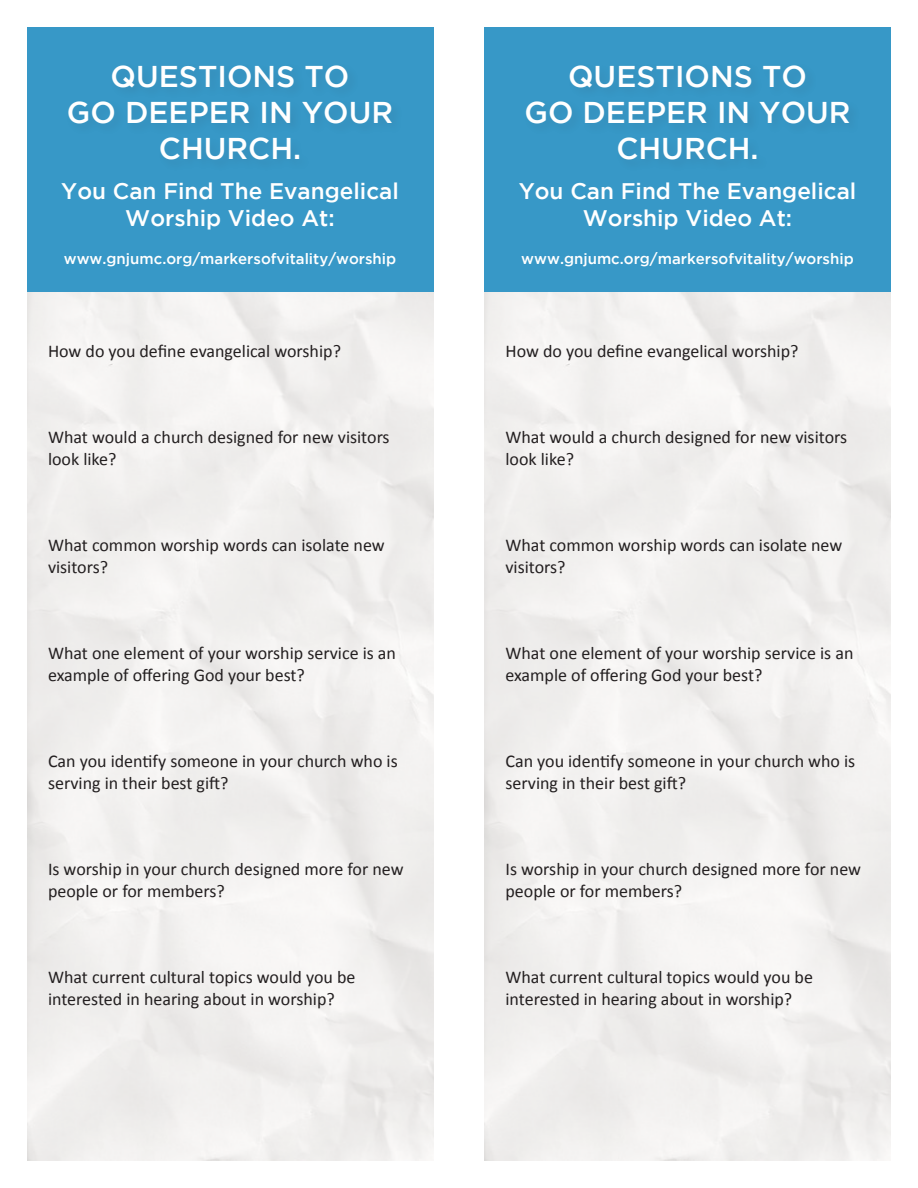
<style>
.page{position:relative;width:918px;height:1188px;background:#fff}
.page>*{position:absolute;margin:0;border:0;box-sizing:border-box;transform-origin:0 0}
.t1{font:500 30px/36px "Gotham";color:#fff;text-align:center}
.t2{font:500 22.5px "Gotham";color:#fff}
.t3{font:18px/21.6px "Calibri";color:#231f20}
.t4{font:500 15px "Gotham";color:#fff}
</style>
<div class="page">
<div style="left:484px;top:27px;width:407px;height:265px;background:#3798c7"></div>
<div style="left:27px;top:27px;width:406px;height:265px;background:#3798c7"></div>
<p class="t1" style="left:111px;top:58px;width:240px">QUESTIONS TO</p>
<p class="t1" style="left:67px;top:94px;width:328px">GO DEEPER IN YOUR<br>CHURCH.</p>
<p class="t2" style="left:61px;top:179px;width:339px">You Can Find The Evangelical</p>
<p class="t2" style="left:125px;top:206px;width:211px">Worship Video At:</p>
<p class="t4" style="left:64px;top:251px;width:334px">www.gnjumc.org/markersofvitality/worship</p>
<p class="t1" style="left:568px;top:58px;width:240px">QUESTIONS TO</p>
<p class="t1" style="left:524px;top:94px;width:328px">GO DEEPER IN YOUR<br>CHURCH.</p>
<p class="t2" style="left:519px;top:179px;width:339px">You Can Find The Evangelical</p>
<p class="t2" style="left:583px;top:206px;width:211px">Worship Video At:</p>
<p class="t4" style="left:521px;top:251px;width:334px">www.gnjumc.org/markersofvitality/worship</p>
<p class="t3" style="left:48px;top:340px;width:295px">How do you define evangelical worship?</p>
<p class="t3" style="left:506px;top:340px;width:295px">How do you define evangelical worship?</p>
<p class="t3" style="left:48px;top:426px;width:343px">What would a church designed for new visitors look like?</p>
<p class="t3" style="left:506px;top:426px;width:343px">What would a church designed for new visitors look like?</p>
<p class="t3" style="left:48px;top:534px;width:338px">What common worship words can isolate new visitors?</p>
<p class="t3" style="left:506px;top:534px;width:338px">What common worship words can isolate new visitors?</p>
<p class="t3" style="left:48px;top:642px;width:350px">What one element of your worship service is an example of offering God your best?</p>
<p class="t3" style="left:506px;top:642px;width:350px">What one element of your worship service is an example of offering God your best?</p>
<p class="t3" style="left:48px;top:750px;width:351px">Can you identify someone in your church who is serving in their best gift?</p>
<p class="t3" style="left:506px;top:750px;width:351px">Can you identify someone in your church who is serving in their best gift?</p>
<p class="t3" style="left:48px;top:858px;width:357px">Is worship in your church designed more for new people or for members?</p>
<p class="t3" style="left:506px;top:858px;width:357px">Is worship in your church designed more for new people or for members?</p>
<p class="t3" style="left:48px;top:966px;width:309px">What current cultural topics would you be interested in hearing about in worship?</p>
<p class="t3" style="left:506px;top:966px;width:309px">What current cultural topics would you be interested in hearing about in worship?</p>
</div>
